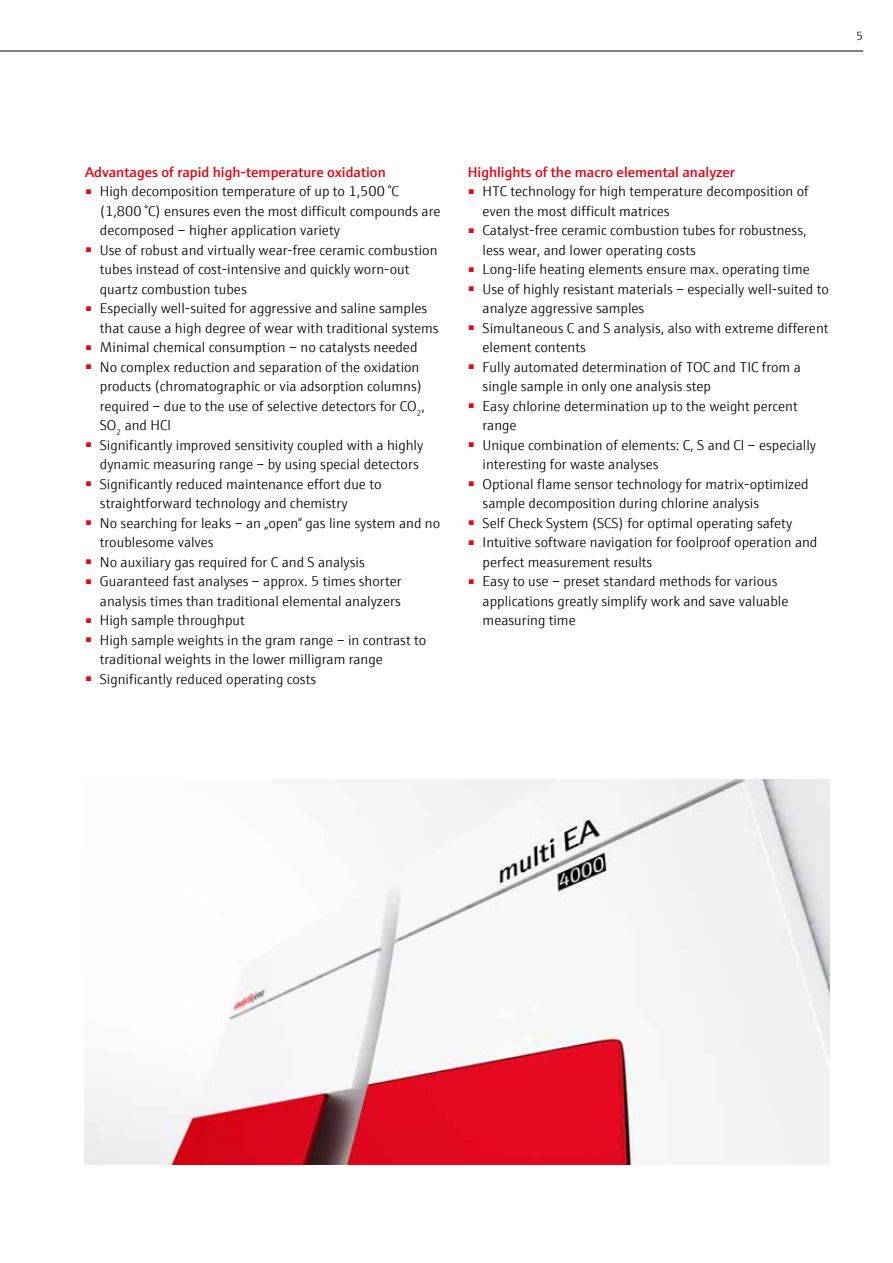
<style>
.page{position:relative;width:893px;height:1263px;background:#fff}
.page>*{position:absolute;margin:0;border:0;box-sizing:border-box;transform-origin:0 0}
.t1{font:300 14.25px/19.5px "E+H Sans";color:#000}
.t2{font:600 14.25px "E+H Sans";color:#e30613}
.t3{font:300 12px "E+H Sans";color:#000}
</style>
<div class="page">
<hr style="left:0;top:51px;width:863px;height:1px;background:#000">
<img style="left:84px;top:779px;width:745px;height:385px">
<p class="t3" style="left:856px;top:27px;width:8px">5</p>
<p class="t2" style="left:85px;top:161px;width:302px">Advantages of rapid high-temperature oxidation</p>
<p class="t1" style="left:100px;top:181px;width:342px;text-indent:-15px"><sup>■</sup> High decomposition temperature of up to 1,500 °C (1,800 °C) ensures even the most difficult compounds are decomposed – higher application variety</p>
<p class="t1" style="left:100px;top:239px;width:339px;text-indent:-15px"><sup>■</sup> Use of robust and virtually wear-free ceramic combustion tubes instead of cost-intensive and quickly worn-out quartz combustion tubes</p>
<p class="t1" style="left:100px;top:298px;width:340px;text-indent:-15px"><sup>■</sup> Especially well-suited for aggressive and saline samples that cause a high degree of wear with traditional systems</p>
<p class="t1" style="left:85px;top:337px;width:334px"><sup>■</sup> Minimal chemical consumption – no catalysts needed</p>
<p class="t1" style="left:100px;top:356px;width:327px;text-indent:-15px"><sup>■</sup> No complex reduction and separation of the oxidation products (chromatographic or via adsorption columns) required – due to the use of selective detectors for CO<sub>2</sub>, SO<sub>2</sub> and HCl</p>
<p class="t1" style="left:100px;top:434px;width:325px;text-indent:-15px"><sup>■</sup> Significantly improved sensitivity coupled with a highly dynamic measuring range – by using special detectors</p>
<p class="t1" style="left:100px;top:473px;width:283px;text-indent:-15px"><sup>■</sup> Significantly reduced maintenance effort due to straightforward technology and chemistry</p>
<p class="t1" style="left:100px;top:512px;width:342px;text-indent:-15px"><sup>■</sup> No searching for leaks – an „open“ gas line system and no troublesome valves</p>
<p class="t1" style="left:85px;top:551px;width:281px"><sup>■</sup> No auxiliary gas required for C and S analysis</p>
<p class="t1" style="left:85px;top:571px;width:318px;text-align:right"><sup>■</sup> Guaranteed fast analyses – approx. 5 times shorter analysis times than traditional elemental analyzers</p>
<p class="t1" style="left:85px;top:610px;width:161px"><sup>■</sup> High sample throughput</p>
<p class="t1" style="left:100px;top:629px;width:328px;text-indent:-15px"><sup>■</sup> High sample weights in the gram range – in contrast to traditional weights in the lower milligram range</p>
<p class="t1" style="left:85px;top:668px;width:233px"><sup>■</sup> Significantly reduced operating costs</p>
<p class="t2" style="left:468px;top:161px;width:269px">Highlights of the macro elemental analyzer</p>
<p class="t1" style="left:483px;top:181px;width:328px;text-indent:-15px"><sup>■</sup> HTC technology for high temperature decomposition of even the most difficult matrices</p>
<p class="t1" style="left:483px;top:220px;width:326px;text-indent:-15px"><sup>■</sup> Catalyst-free ceramic combustion tubes for robustness, less wear, and lower operating costs</p>
<p class="t1" style="left:468px;top:259px;width:343px"><sup>■</sup> Long-life heating elements ensure max. operating time</p>
<p class="t1" style="left:483px;top:278px;width:348px;text-indent:-15px"><sup>■</sup> Use of highly resistant materials – especially well-suited to analyze aggressive samples</p>
<p class="t1" style="left:483px;top:317px;width:347px;text-indent:-15px"><sup>■</sup> Simultaneous C and S analysis, also with extreme different element contents</p>
<p class="t1" style="left:483px;top:356px;width:320px;text-indent:-15px"><sup>■</sup> Fully automated determination of TOC and TIC from a single sample in only one analysis step</p>
<p class="t1" style="left:483px;top:395px;width:317px;text-indent:-15px"><sup>■</sup> Easy chlorine determination up to the weight percent range</p>
<p class="t1" style="left:483px;top:434px;width:335px;text-indent:-15px"><sup>■</sup> Unique combination of elements: C, S and Cl – especially interesting for waste analyses</p>
<p class="t1" style="left:483px;top:473px;width:328px;text-indent:-15px"><sup>■</sup> Optional flame sensor technology for matrix-optimized sample decomposition during chlorine analysis</p>
<p class="t1" style="left:468px;top:512px;width:326px"><sup>■</sup> Self Check System (SCS) for optimal operating safety</p>
<p class="t1" style="left:483px;top:532px;width:336px;text-indent:-15px"><sup>■</sup> Intuitive software navigation for foolproof operation and perfect measurement results</p>
<p class="t1" style="left:483px;top:571px;width:307px;text-indent:-15px"><sup>■</sup> Easy to use – preset standard methods for various applications greatly simplify work and save valuable measuring time</p>
</div>
